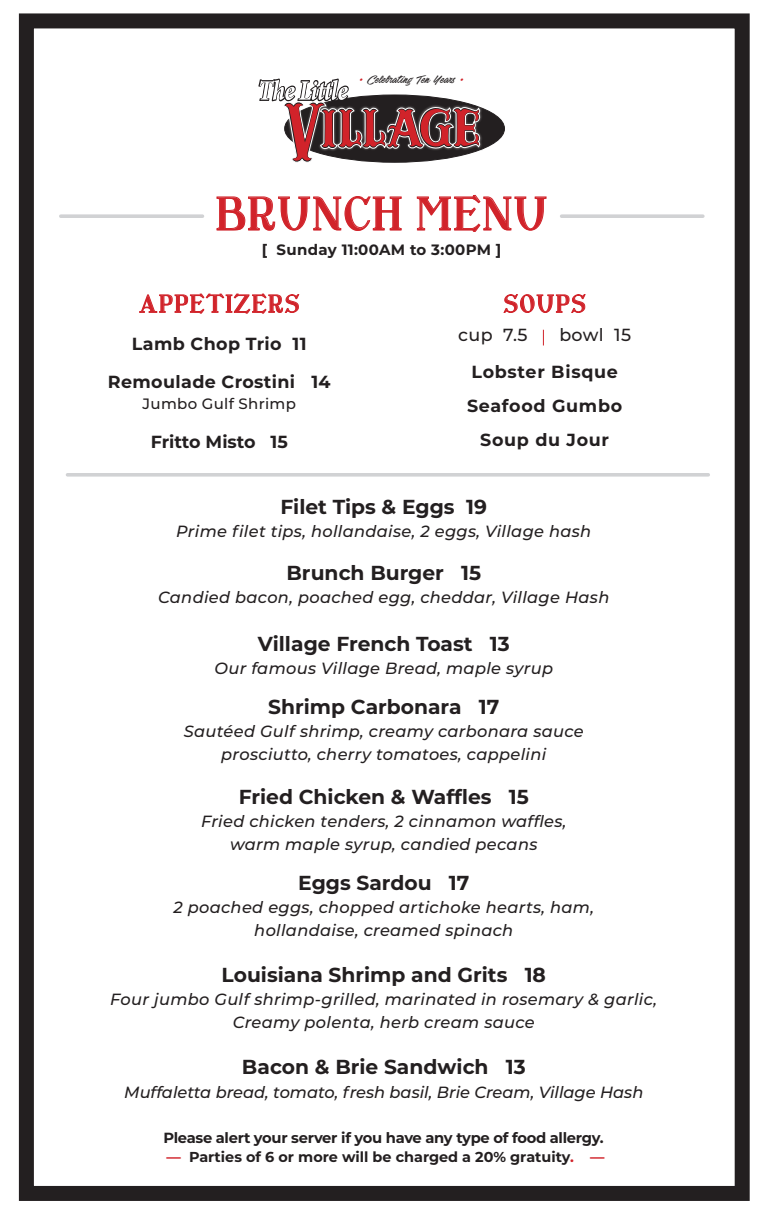
<style>
.page{position:relative;width:765px;height:1215px;background:#fff}
.page>*{position:absolute;margin:0;border:0;box-sizing:border-box;transform-origin:0 0}
.t1{font:44px "Cat Shop";letter-spacing:.06em;color:#d1232a;scale:.91 1}
.t2{font:23.25px "Cat Shop";letter-spacing:.1em;color:#d1232a;scale:.91 1}
.t3{font:700 20.25px "Montserrat";color:#231f20}
.t4{font:700 17.5px/34.4px "Montserrat";letter-spacing:.04em;color:#231f20;text-align:center}
.t5{font:700 17.5px/37.8px "Montserrat";letter-spacing:.02em;color:#231f20;text-align:center}
.t6{font:700 17.5px "Montserrat";color:#231f20}
.t7{font:500 17.5px "Montserrat";letter-spacing:.02em;color:#231f20}
.t8{font:italic 500 16.25px/23px "Montserrat";letter-spacing:.02em;color:#231f20;text-align:center}
.t9{font:italic 500 16.25px "Montserrat";color:#231f20}
.t10{font:700 15px "Montserrat";letter-spacing:.02em;color:#231f20}
.t11{font:500 15px "Montserrat";letter-spacing:.02em;color:#231f20}
.t12{font:700 14.75px "Montserrat";letter-spacing:-.02em;color:#231f20}
.t13{font:700 14.38px "Montserrat";color:#231f20}
.t14{font:12.5px "Stackyard PERSONALUSE";color:#231f20}
.s1{color:#d1232a}
</style>
<div class="page">
<svg style="left:562px;top:214px;width:141px;height:4px"></svg>
<svg style="left:61px;top:214px;width:141px;height:4px"></svg>
<svg style="left:68px;top:473px;width:640px;height:4px;fill:#d1d2d4"></svg>
<svg style="left:139px;top:293px;width:160px;height:21px"></svg>
<svg style="left:503px;top:294px;width:83px;height:19px"></svg>
<svg style="left:543px;top:330px;width:1px;height:15px"></svg>
<div style="left:19px;top:13px;width:731px;height:1188px;border:15px solid #231f20"></div>
<svg style="left:216px;top:78px;width:331px;height:154px"></svg>
<p class="t14" style="left:358px;top:73px;width:108px"><span class="s1">•</span> Celebrating Ten Years <span class="s1">•</span></p>
<h1 class="t1" style="left:216px;top:186px;width:365px">BRUNCH MENU</h1>
<p class="t10" style="left:262px;top:239px;width:241px">[ Sunday 11:00AM to 3:00PM ]</p>
<h2 class="t2" style="left:139px;top:289px;width:177px">APPETIZERS</h2>
<p class="t5" style="left:108px;top:325px;width:224px">Lamb Chop Trio 11<br>Remoulade Crostini 14</p>
<p class="t11" style="left:143px;top:393px;width:155px">Jumbo Gulf Shrimp</p>
<p class="t6" style="left:151px;top:429px;width:139px">Fritto Misto 15</p>
<h2 class="t2" style="left:504px;top:289px;width:91px">SOUPS</h2>
<p class="t7" style="left:458px;top:322px;width:71px">cup 7.5</p>
<p class="t7" style="left:559px;top:322px;width:73px">bowl 15</p>
<p class="t4" style="left:467px;top:353px;width:157px">Lobster Bisque<br>Seafood Gumbo<br>Soup du Jour</p>
<p class="t3" style="left:281px;top:493px;width:208px">Filet Tips &amp; Eggs 19</p>
<p class="t8" style="left:176px;top:519px;width:417px">Prime filet tips, hollandaise, 2 eggs, Village hash</p>
<p class="t3" style="left:286px;top:558px;width:196px">Brunch Burger 15</p>
<p class="t8" style="left:158px;top:585px;width:453px">Candied bacon, poached egg, cheddar, Village Hash</p>
<p class="t3" style="left:258px;top:630px;width:254px">Village French Toast 13</p>
<p class="t8" style="left:215px;top:656px;width:340px">Our famous Village Bread, maple syrup</p>
<p class="t3" style="left:268px;top:693px;width:232px">Shrimp Carbonara 17</p>
<p class="t8" style="left:184px;top:719px;width:401px">Sautéed Gulf shrimp, creamy carbonara sauce prosciutto, cherry tomatoes, cappelini</p>
<p class="t3" style="left:239px;top:782px;width:292px">Fried Chicken &amp; Waffles 15</p>
<p class="t8" style="left:201px;top:809px;width:367px">Fried chicken tenders, 2 cinnamon waffles, warm maple syrup, candied pecans</p>
<p class="t3" style="left:298px;top:869px;width:173px">Eggs Sardou 17</p>
<p class="t8" style="left:174px;top:895px;width:422px">2 poached eggs, chopped artichoke hearts, ham, hollandaise, creamed spinach</p>
<p class="t3" style="left:222px;top:960px;width:326px">Louisiana Shrimp and Grits 18</p>
<p class="t8" style="left:110px;top:987px;width:548px">Four jumbo Gulf shrimp-grilled, marinated in rosemary &amp; garlic,<br>Creamy polenta, herb cream sauce</p>
<p class="t3" style="left:242px;top:1052px;width:285px">Bacon &amp; Brie Sandwich 13</p>
<p class="t9" style="left:124px;top:1081px;width:521px">Muffaletta bread, tomato, fresh basil, Brie Cream, Village Hash</p>
<p class="t12" style="left:163px;top:1127px;width:442px">Please alert your server if you have any type of food allergy.</p>
<p class="t13" style="left:166px;top:1146px;width:440px"><span class="s1">—</span> Parties of 6 or more will be charged a 20% gratuity<span class="s1">. —</span></p>
</div>
